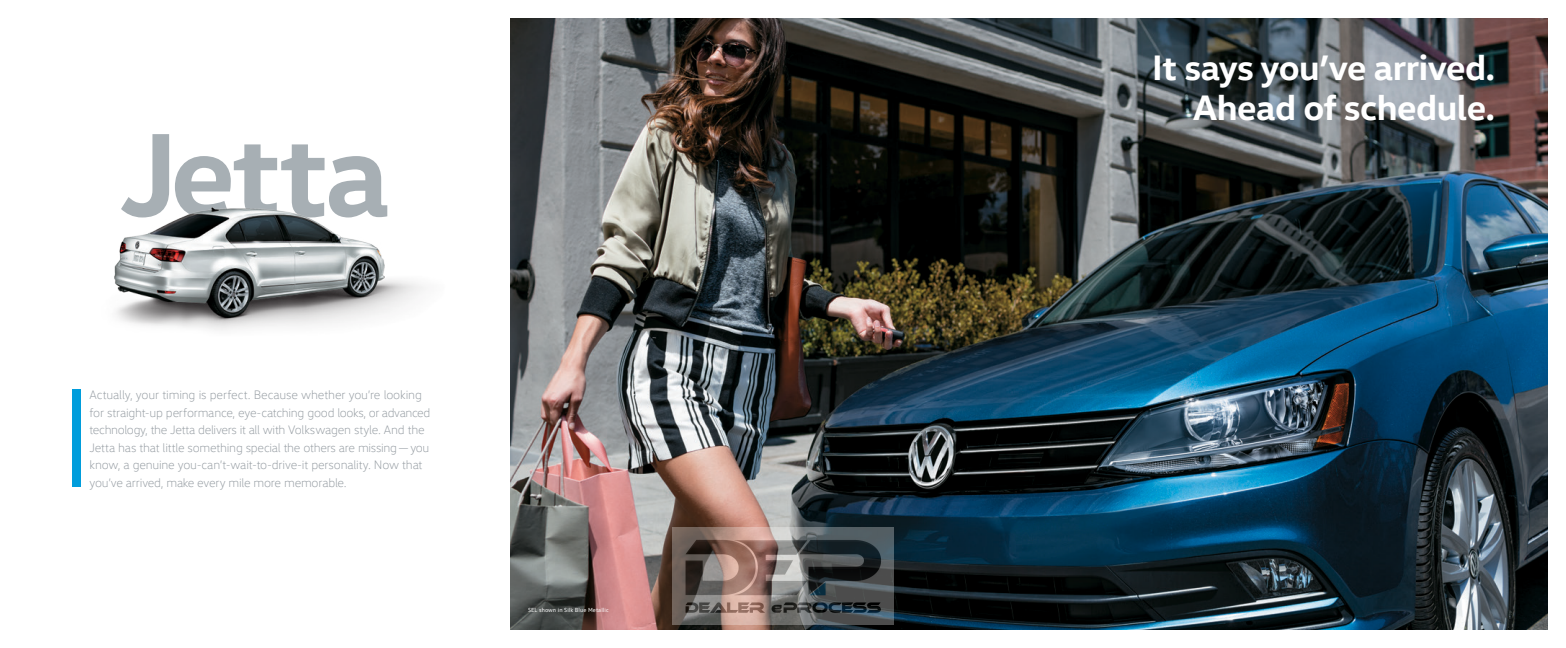
<style>
.page{position:relative;width:1566px;height:648px;background:#fff}
.page>*{position:absolute;margin:0;border:0;box-sizing:border-box;transform-origin:0 0}
.t1{font:700 120px "VW Head";letter-spacing:-.03em;color:#a7afb4}
.t2{font:700 36px/40px "VW Head";letter-spacing:-.015em;color:#fff;text-align:right}
.t3{font:300 12.5px/17.5px "VW Head";letter-spacing:-.02em;color:#959ca2}
.t4{font:6px "VW Text";letter-spacing:.01em;color:#fff}
</style>
<div class="page">
<img style="left:510px;top:18px;width:1038px;height:612px">
<img style="left:114px;top:207px;width:310px;height:124px">
<div style="left:72px;top:390px;width:9px;height:97px;background:#009ddc"></div>
<img style="left:673px;top:527px;width:220px;height:98px">
<h1 class="t1" style="left:120px;top:96px;width:272px">Jetta</h1>
<p class="t3" style="left:90px;top:386px;width:342px">Actually, your timing is perfect. Because whether you’re looking for straight-up performance, eye-catching good looks, or advanced technology, the Jetta delivers it all with Volkswagen style. And the Jetta has that little something special the others are missing—you know, a genuine you-can’t-wait-to-drive-it personality. Now that you’ve arrived, make every mile more memorable.</p>
<p class="t4" style="left:528px;top:606px;width:82px">SEL shown in Silk Blue Metallic</p>
<h2 class="t2" style="left:1152px;top:46px;width:345px">It says you’ve arrived.<br>Ahead of schedule.</h2>
</div>
